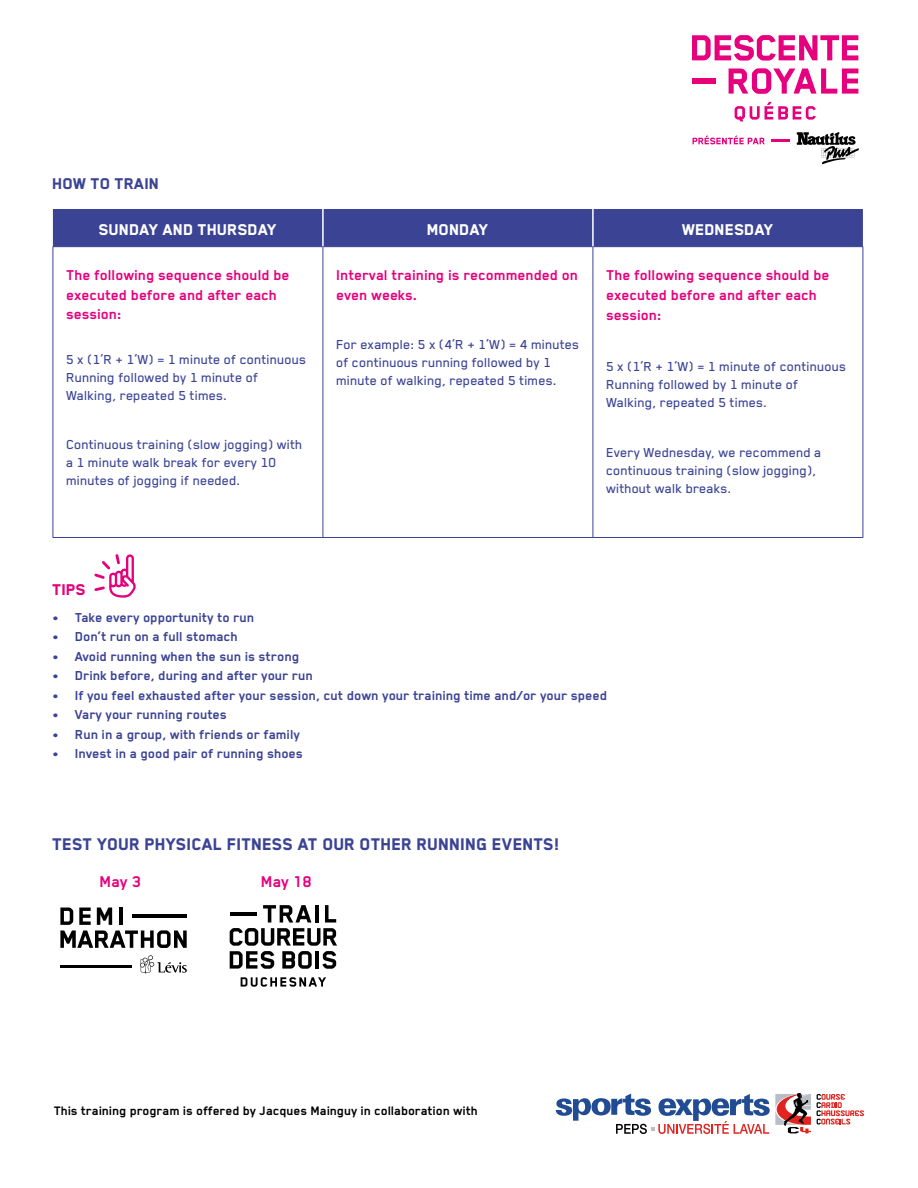
<style>
.page{position:relative;width:918px;height:1188px;background:#fff}
.page>*{position:absolute;margin:0;border:0;box-sizing:border-box;transform-origin:0 0}
.t1{font:800 19.5px "Blender Pro";color:#3b4395}
.t2{font:800 18px "Blender Pro";color:#fff}
.t3{font:800 18px "Blender Pro";color:#3b4395}
.t4{font:700 18px "Blender Pro";color:#e6007d}
.t5{font:800 18px "Blender Pro";color:#e6007d}
.t6{font:700 16.5px/19.8px "Blender Pro";color:#e6007d}
.t7{font:500 15px/18px "Blender Pro";color:#3b4395}
.t8{font:700 15px "Blender Pro";color:#3b4395}
.t9{font:700 14.25px "Blender Pro";color:#000}
</style>
<div class="page">
<div style="left:53px;top:209px;width:810px;height:37px;background:#3b4395"></div>
<hr style="left:53px;top:246px;width:270px;height:1px;background:#3b4395">
<hr style="left:53px;top:247px;width:1px;height:290px;background:#3b4395">
<hr style="left:323px;top:246px;width:270px;height:1px;background:#3b4395">
<hr style="left:323px;top:247px;width:1px;height:290px;background:#3b4395">
<hr style="left:593px;top:246px;width:270px;height:1px;background:#3b4395">
<hr style="left:593px;top:247px;width:1px;height:290px;background:#3b4395">
<hr style="left:863px;top:247px;width:1px;height:290px;background:#3b4395">
<hr style="left:53px;top:537px;width:270px;height:1px;background:#3b4395">
<hr style="left:323px;top:537px;width:270px;height:1px;background:#3b4395">
<hr style="left:593px;top:537px;width:270px;height:1px;background:#3b4395">
<hr style="left:322px;top:209px;width:2px;height:37px;background:#fff">
<hr style="left:592px;top:209px;width:2px;height:37px;background:#fff">
<svg style="left:230px;top:905px;width:107px;height:64px"></svg>
<hr style="left:230px;top:912px;width:26px;height:4px;background:#000">
<svg style="left:241px;top:977px;width:85px;height:10px"></svg>
<svg style="left:94px;top:554px;width:42px;height:44px"></svg>
<svg style="left:817px;top:1094px;width:47px;height:30px"></svg>
<svg style="left:556px;top:1093px;width:255px;height:41px"></svg>
<svg style="left:771px;top:140px;width:18px;height:2px"></svg>
<svg style="left:692px;top:35px;width:166px;height:26px"></svg>
<svg style="left:729px;top:68px;width:129px;height:26px"></svg>
<svg style="left:735px;top:102px;width:81px;height:19px"></svg>
<div style="left:692px;top:79px;width:23px;height:5px;background:#e6007d"></div>
<svg style="left:693px;top:136px;width:72px;height:8px"></svg>
<svg style="left:797px;top:132px;width:62px;height:32px"></svg>
<svg style="left:60px;top:908px;width:127px;height:40px"></svg>
<hr style="left:119px;top:908px;width:4px;height:17px;background:#000">
<hr style="left:132px;top:914px;width:55px;height:4px;background:#000">
<hr style="left:60px;top:965px;width:72px;height:2px;background:#000">
<svg style="left:140px;top:955px;width:47px;height:19px"></svg>
<p class="t3" style="left:53px;top:174px;width:108px">HOW TO TRAIN</p>
<p class="t2" style="left:99px;top:220px;width:180px">SUNDAY AND THURSDAY</p>
<p class="t2" style="left:427px;top:220px;width:63px">MONDAY</p>
<p class="t2" style="left:682px;top:220px;width:93px">WEDNESDAY</p>
<p class="t6" style="left:66px;top:265px;width:225px">The following sequence should be executed before and after each session:</p>
<p class="t7" style="left:66px;top:350px;width:242px">5 x (1’R + 1’W) = 1 minute of continuous<br>Running followed by 1 minute of<br>Walking, repeated 5 times.</p>
<p class="t7" style="left:66px;top:435px;width:238px">Continuous training (slow jogging) with a 1 minute walk break for every 10 minutes of jogging if needed.</p>
<p class="t6" style="left:606px;top:265px;width:225px">The following sequence should be executed before and after each session:</p>
<p class="t6" style="left:336px;top:265px;width:243px">Interval training is recommended on even weeks.</p>
<p class="t7" style="left:336px;top:335px;width:245px">For example: 5 x (4’R + 1’W) = 4 minutes of continuous running followed by 1 minute of walking, repeated 5 times.</p>
<p class="t7" style="left:606px;top:357px;width:242px">5 x (1’R + 1’W) = 1 minute of continuous<br>Running followed by 1 minute of<br>Walking, repeated 5 times.</p>
<p class="t7" style="left:606px;top:443px;width:217px">Every Wednesday, we recommend a continuous training (slow jogging), without walk breaks.</p>
<p class="t5" style="left:53px;top:580px;width:35px">TIPS</p>
<p class="t8" style="left:53px;top:609px;width:203px">• Take every opportunity to run</p>
<p class="t8" style="left:53px;top:628px;width:187px">• Don’t run on a full stomach</p>
<p class="t8" style="left:53px;top:648px;width:249px">• Avoid running when the sun is strong</p>
<p class="t8" style="left:53px;top:667px;width:262px">• Drink before, during and after your run</p>
<p class="t8" style="left:53px;top:687px;width:556px">• If you feel exhausted after your session, cut down your training time and/or your speed</p>
<p class="t8" style="left:53px;top:706px;width:176px">• Vary your running routes</p>
<p class="t8" style="left:53px;top:726px;width:249px">• Run in a group, with friends or family</p>
<p class="t8" style="left:53px;top:745px;width:252px">• Invest in a good pair of running shoes</p>
<h1 class="t1" style="left:53px;top:833px;width:509px">TEST YOUR PHYSICAL FITNESS AT OUR OTHER RUNNING EVENTS!</h1>
<p class="t4" style="left:100px;top:872px;width:43px">May 3</p>
<p class="t4" style="left:261px;top:872px;width:52px">May 18</p>
<p class="t9" style="left:54px;top:1103px;width:425px">This training program is offered by Jacques Mainguy in collaboration with</p>
</div>
